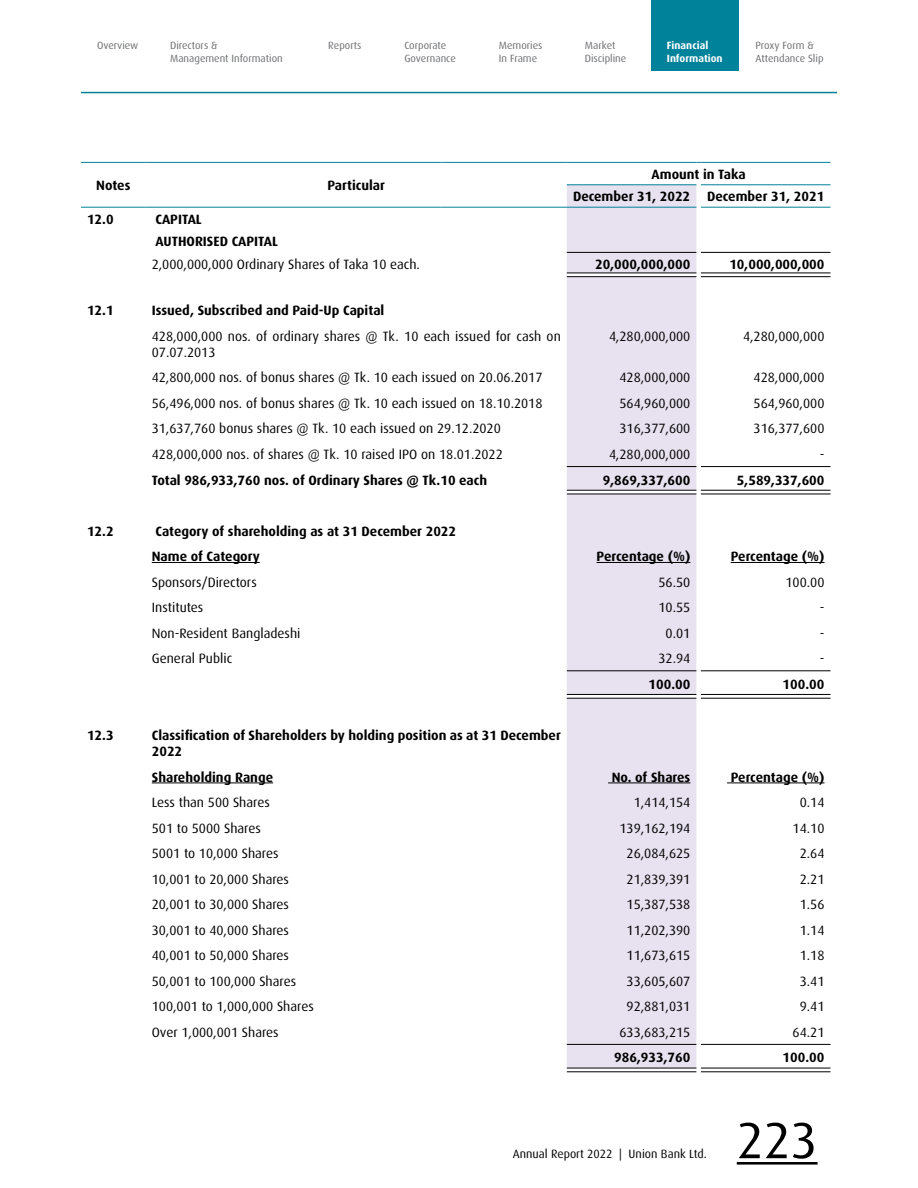
<style>
.page{position:relative;width:918px;height:1188px;background:#fff}
.page>*{position:absolute;margin:0;border:0;box-sizing:border-box;transform-origin:0 0}
.t1{font:51px "Dax Pro";color:#000}
.t2{font:13.5px/16.2px "Dax Pro";color:#000}
.t3{font:700 13.5px/22.4px "Dax Pro";color:#000}
.t4{font:12px "Dax Pro";color:#000}
.t5{font:10.5px/12.6px "Dax Pro";color:#6d6e71}
.t6{font:700 10.5px/12.6px "Dax Pro";color:#fff}
</style>
<div class="page">
<div style="left:651px;top:0;width:88px;height:70px;background:#00829a"></div>
<hr style="left:81px;top:92px;width:756px;height:1px;background:#00829a">
<hr style="left:737px;top:1162px;width:81px;height:3px;background:#000">
<div style="left:567px;top:185px;width:129px;height:883px;background:#e8e1f0"></div>
<hr style="left:567px;top:273px;width:129px;height:4px;background:#fff">
<svg style="left:567px;top:491px;width:129px;height:3px"></svg>
<svg style="left:701px;top:493px;width:130px;height:1px"></svg>
<svg style="left:567px;top:695px;width:129px;height:3px"></svg>
<svg style="left:701px;top:697px;width:130px;height:1px"></svg>
<hr style="left:567px;top:252px;width:129px;height:1px;background:#000">
<hr style="left:701px;top:252px;width:130px;height:1px;background:#000">
<hr style="left:567px;top:273px;width:129px;height:1px;background:#000">
<hr style="left:567px;top:276px;width:129px;height:1px;background:#000">
<hr style="left:701px;top:273px;width:130px;height:1px;background:#000">
<hr style="left:701px;top:276px;width:130px;height:1px;background:#000">
<hr style="left:567px;top:466px;width:129px;height:1px;background:#000">
<hr style="left:701px;top:466px;width:130px;height:1px;background:#000">
<hr style="left:567px;top:490px;width:129px;height:1px;background:#000">
<hr style="left:567px;top:494px;width:129px;height:1px;background:#000">
<hr style="left:701px;top:490px;width:130px;height:1px;background:#000">
<hr style="left:701px;top:494px;width:130px;height:1px;background:#000">
<hr style="left:567px;top:670px;width:129px;height:1px;background:#000">
<hr style="left:701px;top:670px;width:130px;height:1px;background:#000">
<hr style="left:567px;top:694px;width:129px;height:1px;background:#000">
<hr style="left:567px;top:698px;width:129px;height:1px;background:#000">
<hr style="left:701px;top:694px;width:130px;height:1px;background:#000">
<hr style="left:701px;top:698px;width:130px;height:1px;background:#000">
<hr style="left:567px;top:1044px;width:129px;height:1px;background:#000">
<hr style="left:701px;top:1044px;width:130px;height:1px;background:#000">
<hr style="left:567px;top:1068px;width:129px;height:1px;background:#000">
<hr style="left:567px;top:1071px;width:129px;height:1px;background:#000">
<hr style="left:701px;top:1068px;width:130px;height:1px;background:#000">
<hr style="left:701px;top:1071px;width:130px;height:1px;background:#000">
<hr style="left:81px;top:162px;width:65px;height:1px;background:#00829a">
<hr style="left:146px;top:162px;width:296px;height:1px;background:#00829a">
<hr style="left:446px;top:162px;width:121px;height:1px;background:#00829a">
<hr style="left:81px;top:207px;width:65px;height:1px;background:#00829a">
<hr style="left:146px;top:207px;width:296px;height:1px;background:#00829a">
<hr style="left:446px;top:207px;width:121px;height:1px;background:#00829a">
<hr style="left:567px;top:162px;width:129px;height:1px;background:#00829a">
<hr style="left:701px;top:162px;width:130px;height:1px;background:#00829a">
<hr style="left:567px;top:184px;width:129px;height:1px;background:#00829a">
<hr style="left:701px;top:184px;width:130px;height:1px;background:#00829a">
<hr style="left:567px;top:207px;width:129px;height:1px;background:#00829a">
<hr style="left:701px;top:207px;width:130px;height:1px;background:#00829a">
<hr style="left:152px;top:562px;width:108px;height:1px;background:#000">
<hr style="left:597px;top:562px;width:93px;height:1px;background:#000">
<hr style="left:731px;top:562px;width:94px;height:1px;background:#000">
<hr style="left:152px;top:783px;width:121px;height:1px;background:#000">
<hr style="left:608px;top:783px;width:82px;height:1px;background:#000">
<hr style="left:727px;top:783px;width:98px;height:1px;background:#000">
<p class="t5" style="left:97px;top:39px;width:43px">Overview</p>
<p class="t5" style="left:170px;top:39px;width:114px">Directors &amp;<br>Management Information</p>
<p class="t5" style="left:328px;top:39px;width:35px">Reports</p>
<p class="t5" style="left:404px;top:39px;width:53px">Corporate<br>Governance</p>
<p class="t5" style="left:499px;top:39px;width:45px">Memories<br>In Frame</p>
<p class="t5" style="left:585px;top:39px;width:43px">Market<br>Discipline</p>
<p class="t6" style="left:667px;top:39px;width:57px">Financial<br>Information</p>
<p class="t5" style="left:755px;top:39px;width:70px">Proxy Form &amp;<br>Attendance Slip</p>
<p class="t3" style="left:96px;top:174px;width:36px">Notes</p>
<p class="t3" style="left:328px;top:174px;width:59px">Particular</p>
<p class="t3" style="left:573px;top:162px;width:174px;text-indent:79px">Amount in Taka<br>December 31, 2022</p>
<p class="t3" style="left:707px;top:185px;width:119px">December 31, 2021</p>
<p class="t3" style="left:87px;top:208px;width:28px">12.0</p>
<p class="t3" style="left:155px;top:208px;width:124px">CAPITAL<br>AUTHORISED CAPITAL</p>
<p class="t2" style="left:152px;top:256px;width:270px">2,000,000,000 Ordinary Shares of Taka 10 each.</p>
<p class="t3" style="left:595px;top:252px;width:97px">20,000,000,000</p>
<p class="t3" style="left:729px;top:252px;width:97px">10,000,000,000</p>
<p class="t3" style="left:87px;top:299px;width:28px">12.1</p>
<p class="t3" style="left:152px;top:299px;width:234px">Issued, Subscribed and Paid-Up Capital</p>
<p class="t2" style="left:152px;top:327px;width:411px">428,000,000 nos. of ordinary shares @ Tk. 10 each issued for cash on<br>07.07.2013</p>
<p class="t2" style="left:609px;top:327px;width:83px">4,280,000,000</p>
<p class="t2" style="left:743px;top:327px;width:83px">4,280,000,000</p>
<p class="t2" style="left:152px;top:369px;width:392px">42,800,000 nos. of bonus shares @ Tk. 10 each issued on 20.06.2017</p>
<p class="t2" style="left:620px;top:369px;width:72px">428,000,000</p>
<p class="t2" style="left:754px;top:369px;width:72px">428,000,000</p>
<p class="t2" style="left:152px;top:395px;width:392px">56,496,000 nos. of bonus shares @ Tk. 10 each issued on 18.10.2018</p>
<p class="t2" style="left:620px;top:395px;width:72px">564,960,000</p>
<p class="t2" style="left:754px;top:395px;width:72px">564,960,000</p>
<p class="t2" style="left:152px;top:420px;width:351px">31,637,760 bonus shares @ Tk. 10 each issued on 29.12.2020</p>
<p class="t2" style="left:620px;top:420px;width:72px">316,377,600</p>
<p class="t2" style="left:754px;top:420px;width:72px">316,377,600</p>
<p class="t2" style="left:152px;top:446px;width:353px">428,000,000 nos. of shares @ Tk. 10 raised IPO on 18.01.2022</p>
<p class="t2" style="left:609px;top:446px;width:83px">4,280,000,000</p>
<p class="t2" style="left:820px;top:446px;width:6px">-</p>
<p class="t3" style="left:152px;top:468px;width:337px">Total 986,933,760 nos. of Ordinary Shares @ Tk.10 each</p>
<p class="t3" style="left:603px;top:468px;width:89px">9,869,337,600</p>
<p class="t3" style="left:737px;top:468px;width:89px">5,589,337,600</p>
<p class="t3" style="left:87px;top:519px;width:28px">12.2</p>
<p class="t3" style="left:152px;top:518px;width:306px;line-height:25.5px">Category of shareholding as at 31 December 2022<br>Name of Category</p>
<p class="t3" style="left:597px;top:545px;width:95px">Percentage (%)</p>
<p class="t3" style="left:731px;top:545px;width:95px">Percentage (%)</p>
<p class="t2" style="left:152px;top:573px;width:106px">Sponsors/Directors</p>
<p class="t2" style="left:659px;top:573px;width:33px">56.50</p>
<p class="t2" style="left:786px;top:573px;width:41px">100.00</p>
<p class="t2" style="left:152px;top:599px;width:53px">Institutes</p>
<p class="t2" style="left:659px;top:599px;width:33px">10.55</p>
<p class="t2" style="left:820px;top:599px;width:6px">-</p>
<p class="t2" style="left:152px;top:624px;width:150px">Non-Resident Bangladeshi</p>
<p class="t2" style="left:666px;top:624px;width:26px">0.01</p>
<p class="t2" style="left:820px;top:624px;width:6px">-</p>
<p class="t2" style="left:152px;top:650px;width:82px">General Public</p>
<p class="t2" style="left:659px;top:650px;width:33px">32.94</p>
<p class="t2" style="left:820px;top:650px;width:6px">-</p>
<p class="t3" style="left:649px;top:672px;width:43px">100.00</p>
<p class="t3" style="left:783px;top:672px;width:43px">100.00</p>
<p class="t3" style="left:87px;top:724px;width:28px">12.3</p>
<p class="t3" style="left:152px;top:727px;width:411px;line-height:16.2px">Classification of Shareholders by holding position as at 31 December<br>2022</p>
<p class="t3" style="left:152px;top:765px;width:123px">Shareholding Range</p>
<p class="t3" style="left:612px;top:765px;width:80px">No. of Shares</p>
<p class="t3" style="left:731px;top:765px;width:95px">Percentage (%)</p>
<p class="t2" style="left:152px;top:794px;width:120px">Less than 500 Shares</p>
<p class="t2" style="left:634px;top:794px;width:58px">1,414,154</p>
<p class="t2" style="left:800px;top:794px;width:26px">0.14</p>
<p class="t2" style="left:152px;top:819px;width:111px">501 to 5000 Shares</p>
<p class="t2" style="left:620px;top:819px;width:72px">139,162,194</p>
<p class="t2" style="left:793px;top:819px;width:33px">14.10</p>
<p class="t2" style="left:152px;top:845px;width:128px">5001 to 10,000 Shares</p>
<p class="t2" style="left:627px;top:845px;width:65px">26,084,625</p>
<p class="t2" style="left:800px;top:845px;width:26px">2.64</p>
<p class="t2" style="left:152px;top:870px;width:139px">10,001 to 20,000 Shares</p>
<p class="t2" style="left:627px;top:870px;width:65px">21,839,391</p>
<p class="t2" style="left:800px;top:870px;width:26px">2.21</p>
<p class="t2" style="left:152px;top:896px;width:139px">20,001 to 30,000 Shares</p>
<p class="t2" style="left:627px;top:896px;width:65px">15,387,538</p>
<p class="t2" style="left:800px;top:896px;width:26px">1.56</p>
<p class="t2" style="left:152px;top:921px;width:139px">30,001 to 40,000 Shares</p>
<p class="t2" style="left:627px;top:921px;width:65px">11,202,390</p>
<p class="t2" style="left:800px;top:921px;width:26px">1.14</p>
<p class="t2" style="left:152px;top:947px;width:139px">40,001 to 50,000 Shares</p>
<p class="t2" style="left:627px;top:947px;width:65px">11,673,615</p>
<p class="t2" style="left:800px;top:947px;width:26px">1.18</p>
<p class="t2" style="left:152px;top:973px;width:146px">50,001 to 100,000 Shares</p>
<p class="t2" style="left:627px;top:973px;width:65px">33,605,607</p>
<p class="t2" style="left:800px;top:973px;width:26px">3.41</p>
<p class="t2" style="left:152px;top:998px;width:164px">100,001 to 1,000,000 Shares</p>
<p class="t2" style="left:627px;top:998px;width:65px">92,881,031</p>
<p class="t2" style="left:800px;top:998px;width:26px">9.41</p>
<p class="t2" style="left:152px;top:1024px;width:128px">Over 1,000,001 Shares</p>
<p class="t2" style="left:620px;top:1024px;width:72px">633,683,215</p>
<p class="t2" style="left:793px;top:1024px;width:33px">64.21</p>
<p class="t3" style="left:614px;top:1046px;width:78px">986,933,760</p>
<p class="t3" style="left:783px;top:1046px;width:43px">100.00</p>
<p class="t4" style="left:513px;top:1146px;width:196px">Annual Report 2022 | Union Bank Ltd.</p>
<h1 class="t1" style="left:737px;top:1107px;width:82px">223</h1>
</div>
